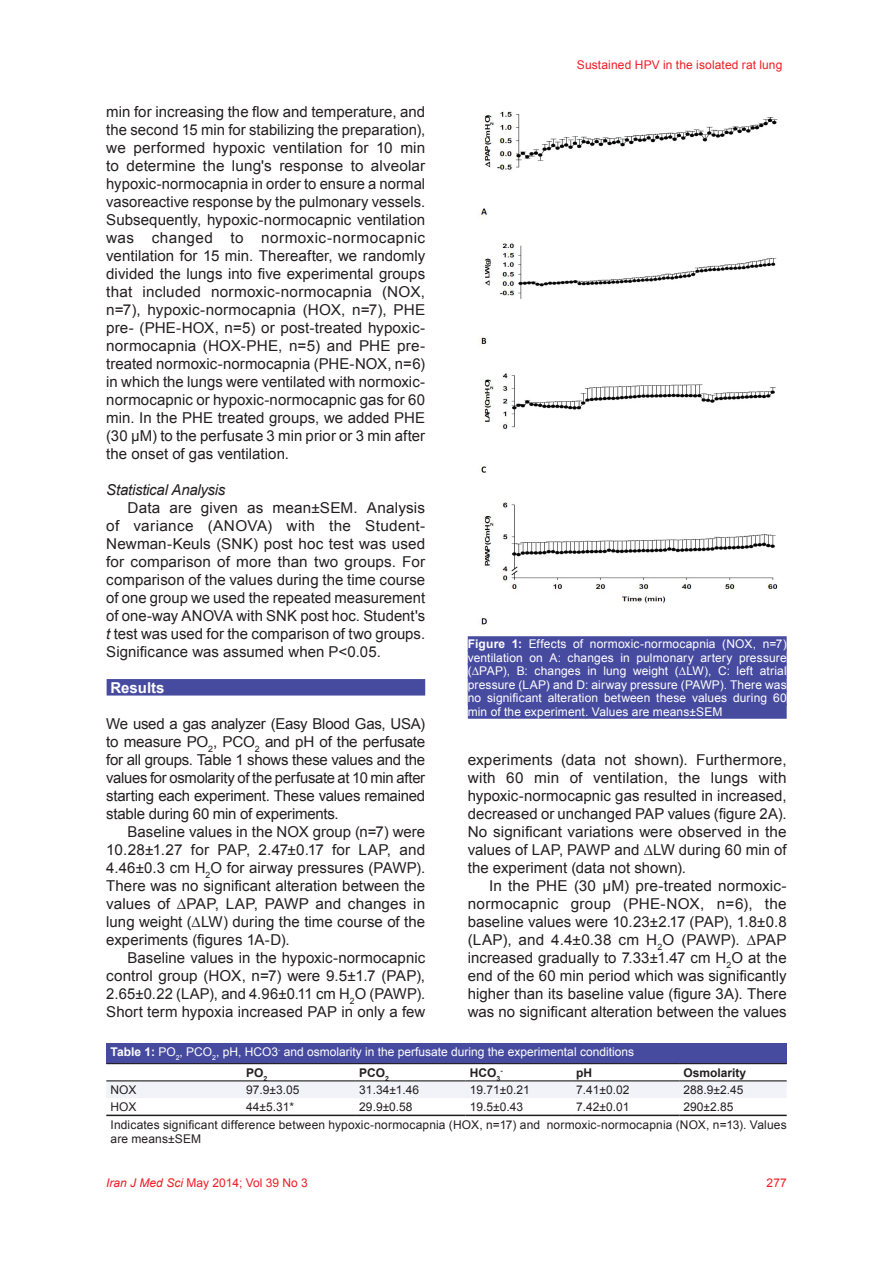
<style>
.page{position:relative;width:893px;height:1263px;background:#fff}
.page>*{position:absolute;margin:0;border:0;box-sizing:border-box;transform-origin:0 0}
.t1{font:15px/18px "Arial";color:#231f20;text-align:justify}
.t2{font:italic 15px "Arial";letter-spacing:-.02em;color:#231f20}
.t3{font:700 15px "Arial";color:#fff}
.t4{font:12px/13.5px "Arial";color:#fff}
.t5{font:12px/17.7px "Arial";letter-spacing:.01em;color:#231f20}
.t6{font:12px "Arial";letter-spacing:.01em;color:#ee1d23}
.t7{font:700 12px "Arial";color:#231f20}
.t8{font:700 7.05px "Arial";color:#231f20}
.s1{font-style:italic}
.s2{font-weight:700}
.s3{font-weight:700;color:#231f20}
</style>
<div class="page">
<div style="left:107px;top:679px;width:318px;height:16px;background:#474b9f"></div>
<div style="left:106px;top:1043px;width:681px;height:21px;background:#474b9f"></div>
<div style="left:106px;top:1081px;width:681px;height:17px;background:#f2f3f9"></div>
<hr style="left:106px;top:1063px;width:136px;height:1px;background:#201c1d">
<hr style="left:242px;top:1063px;width:113px;height:1px;background:#201c1d">
<hr style="left:355px;top:1063px;width:111px;height:1px;background:#201c1d">
<hr style="left:466px;top:1063px;width:106px;height:1px;background:#201c1d">
<hr style="left:572px;top:1063px;width:107px;height:1px;background:#201c1d">
<hr style="left:679px;top:1063px;width:108px;height:1px;background:#201c1d">
<hr style="left:106px;top:1080px;width:136px;height:1px;background:#201c1d">
<hr style="left:242px;top:1080px;width:113px;height:1px;background:#201c1d">
<hr style="left:355px;top:1080px;width:111px;height:1px;background:#201c1d">
<hr style="left:466px;top:1080px;width:106px;height:1px;background:#201c1d">
<hr style="left:572px;top:1080px;width:107px;height:1px;background:#201c1d">
<hr style="left:679px;top:1080px;width:108px;height:1px;background:#201c1d">
<hr style="left:106px;top:1114px;width:136px;height:2px;background:#201c1d">
<hr style="left:242px;top:1114px;width:113px;height:2px;background:#201c1d">
<hr style="left:355px;top:1114px;width:111px;height:2px;background:#201c1d">
<hr style="left:466px;top:1114px;width:106px;height:2px;background:#201c1d">
<hr style="left:572px;top:1114px;width:107px;height:2px;background:#201c1d">
<hr style="left:679px;top:1114px;width:108px;height:2px;background:#201c1d">
<img style="left:478px;top:111px;width:300px;height:514px">
<div style="left:468px;top:636px;width:319px;height:15px;background:#474b9f"></div>
<div style="left:468px;top:650px;width:319px;height:15px;background:#474b9f"></div>
<div style="left:468px;top:663px;width:319px;height:15px;background:#474b9f"></div>
<div style="left:468px;top:677px;width:319px;height:15px;background:#474b9f"></div>
<div style="left:468px;top:690px;width:319px;height:15px;background:#474b9f"></div>
<div style="left:468px;top:704px;width:319px;height:15px;background:#474b9f"></div>
<p class="t6" style="left:577px;top:57px;width:207px">Sustained HPV in the isolated rat lung</p>
<p class="t1" style="left:106px;top:103px;width:320px">min for increasing the flow and temperature, and the second 15 min for stabilizing the preparation), we performed hypoxic ventilation for 10 min to determine the lung's response to alveolar hypoxic-normocapnia in order to ensure a normal vasoreactive response by the pulmonary vessels.<br>Subsequently, hypoxic-normocapnic ventilation was changed to normoxic-normocapnic ventilation for 15 min. Thereafter, we randomly divided the lungs into five experimental groups that included normoxic-normocapnia (NOX, n=7), hypoxic-normocapnia (HOX, n=7), PHE pre- (PHE-HOX, n=5) or post-treated hypoxic&shy;normocapnia (HOX-PHE, n=5) and PHE pre&shy;treated normoxic-normocapnia (PHE-NOX, n=6) in which the lungs were ventilated with normoxic&shy;normocapnic or hypoxic-normocapnic gas for 60 min. In the PHE treated groups, we added PHE (30 µM) to the perfusate 3 min prior or 3 min after the onset of gas ventilation.</p>
<p class="t2" style="left:106px;top:480px;width:121px">Statistical Analysis</p>
<p class="t1" style="left:106px;top:499px;width:320px;text-indent:21px">Data are given as mean±SEM. Analysis of variance (ANOVA) with the Student-Newman-Keuls (SNK) post hoc test was used for comparison of more than two groups. For comparison of the values during the time course of one group we used the repeated measurement of one-way ANOVA with SNK post hoc. Student's <span class="s1">t</span> test was used for the comparison of two groups.<br>Significance was assumed when P&lt;0.05.</p>
<p class="t3" style="left:110px;top:678px;width:56px">Results</p>
<p class="t1" style="left:106px;top:715px;width:320px">We used a gas analyzer (Easy Blood Gas, USA) to measure PO<sub>2</sub>, PCO<sub>2</sub> and pH of the perfusate for all groups. Table 1 shows these values and the values for osmolarity of the perfusate at 10 min after starting each experiment. These values remained stable during 60 min of experiments.</p>
<p class="t1" style="left:106px;top:823px;width:320px;text-indent:21px">Baseline values in the NOX group (n=7) were 10.28±1.27 for PAP, 2.47±0.17 for LAP, and 4.46±0.3 cm H<sub>2</sub>O for airway pressures (PAWP).<br>There was no significant alteration between the values of ∆PAP, LAP, PAWP and changes in lung weight (∆LW) during the time course of the experiments (figures 1A-D).</p>
<p class="t1" style="left:106px;top:949px;width:320px;text-indent:21px">Baseline values in the hypoxic-normocapnic control group (HOX, n=7) were 9.5±1.7 (PAP), 2.65±0.22 (LAP), and 4.96±0.11 cm H<sub>2</sub>O (PAWP).<br>Short term hypoxia increased PAP in only a few</p>
<p class="t4" style="left:468px;top:637px;width:320px;text-align:justify"><span class="s2">Figure 1:</span> Effects of normoxic-normocapnia (NOX, n=7) ventilation on A: changes in pulmonary artery pressure (∆PAP), B: changes in lung weight (∆LW), C: left atrial pressure (LAP) and D: airway pressure (PAWP). There was no significant alteration between these values during 60 min of the experiment. Values are means±SEM</p>
<p class="t1" style="left:468px;top:751px;width:320px">experiments (data not shown). Furthermore, with 60 min of ventilation, the lungs with hypoxic-normocapnic gas resulted in increased, decreased or unchanged PAP values (figure 2A).<br>No significant variations were observed in the values of LAP, PAWP and ∆LW during 60 min of the experiment (data not shown).</p>
<p class="t1" style="left:468px;top:877px;width:320px;text-indent:21px">In the PHE (30 μM) pre-treated normoxic&shy;normocapnic group (PHE-NOX, n=6), the baseline values were 10.23±2.17 (PAP), 1.8±0.8 (LAP), and 4.4±0.38 cm H<sub>2</sub>O (PAWP). ∆PAP increased gradually to 7.33±1.47 cm H<sub>2</sub>O at the end of the 60 min period which was significantly higher than its baseline value (figure 3A). There was no significant alteration between the values</p>
<p class="t4" style="left:246px;top:1041px;width:389px;line-height:20.7px;text-indent:-136px"><span class="s2">Table 1:</span> PO<sub>2</sub>, PCO<sub>2</sub>, pH, HCO3<sup>-</sup> and osmolarity in the perfusate during the experimental conditions<br><span class="s3">PO</span><sub>2</sub></p>
<p class="t7" style="left:359px;top:1064px;width:31px">PCO<sub>2</sub></p>
<p class="t7" style="left:470px;top:1064px;width:32px">HCO<sub>3</sub></p>
<p class="t8" style="left:500px;top:1065px;width:4px">-</p>
<p class="t7" style="left:576px;top:1064px;width:17px">pH</p>
<p class="t7" style="left:683px;top:1064px;width:64px">Osmolarity</p>
<p class="t5" style="left:111px;top:1081px;width:28px">NOX</p>
<p class="t5" style="left:246px;top:1081px;width:55px">97.9±3.05</p>
<p class="t5" style="left:359px;top:1081px;width:61px">31.34±1.46</p>
<p class="t5" style="left:470px;top:1081px;width:61px">19.71±0.21</p>
<p class="t5" style="left:576px;top:1081px;width:55px">7.41±0.02</p>
<p class="t5" style="left:683px;top:1081px;width:61px">288.9±2.45</p>
<p class="t5" style="left:111px;top:1098px;width:28px">HOX</p>
<p class="t5" style="left:246px;top:1098px;width:49px">44±5.31*</p>
<p class="t5" style="left:359px;top:1098px;width:55px">29.9±0.58</p>
<p class="t5" style="left:470px;top:1098px;width:55px">19.5±0.43</p>
<p class="t5" style="left:576px;top:1098px;width:55px">7.42±0.01</p>
<p class="t5" style="left:111px;top:1098px;width:678px;text-indent:573px">290±2.85<br>Indicates significant difference between hypoxic-normocapnia (HOX, n=17) and normoxic-normocapnia (NOX, n=13). Values</p>
<p class="t5" style="left:111px;top:1130px;width:92px">are means±SEM</p>
<p class="t6" style="left:106px;top:1175px;width:203px"><span class="s1">Iran J Med Sci</span> May 2014; Vol 39 No 3</p>
<p class="t6" style="left:767px;top:1175px;width:22px">277</p>
</div>
